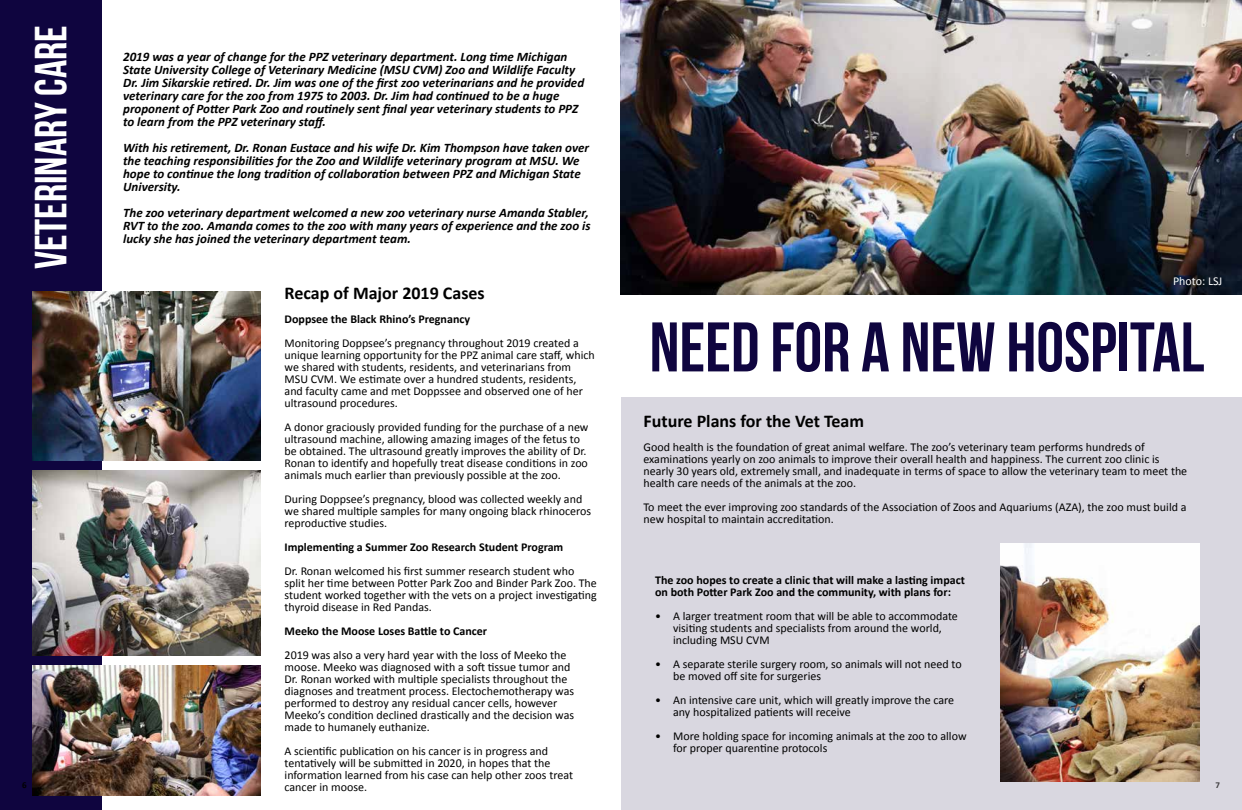
<style>
.page{position:relative;width:1242px;height:810px;background:#fff}
.page>*{position:absolute;margin:0;border:0;box-sizing:border-box;transform-origin:0 0}
.t1{font:70px "Bebas Neue";color:#0f053f}
.t2{font:45px "Bebas Neue";color:#fff}
.t3{font:700 18px "Calibri";color:#000}
.t4{font:italic 700 13px/13px "Calibri";color:#000}
.t5{font:12px/12px "Calibri";color:#000}
.t6{font:700 12px/12px "Calibri";color:#000}
.t7{font:12px "Calibri";color:#fff}
.t8{font:700 9px "Calibri";color:#000}
.t9{font:700 9px "Calibri";color:#414042}
</style>
<div class="page">
<div style="left:0;top:0;width:101px;height:810px;background:#0f053f"></div>
<div style="left:621px;top:0;width:621px;height:810px;background:#d9d7e0"></div>
<img style="left:620px;top:0;width:622px;height:295px">
<img style="left:32px;top:291px;width:229px;height:170px">
<img style="left:32px;top:665px;width:229px;height:131px">
<img style="left:1001px;top:543px;width:199px;height:239px">
<img style="left:32px;top:471px;width:229px;height:184px">
<div style="left:621px;top:295px;width:621px;height:101px;background:#fff"></div>
<h2 class="t2" style="left:26px;top:269px;width:246px;rotate:-90deg">VETERINARY CARE</h2>
<p class="t4" style="left:123px;top:50px;width:463px">2019 was a year of change for the PPZ veterinary department. Long time Michigan State University College of Veterinary Medicine (MSU CVM) Zoo and Wildlife Faculty Dr. Jim Sikarskie retired. Dr. Jim was one of the first zoo veterinarians and he provided veterinary care for the zoo from 1975 to 2003. Dr. Jim had continued to be a huge proponent of Potter Park Zoo and routinely sent final year veterinary students to PPZ to learn from the PPZ veterinary staff.</p>
<p class="t4" style="left:123px;top:141px;width:467px">With his retirement, Dr. Ronan Eustace and his wife Dr. Kim Thompson have taken over the teaching responsibilities for the Zoo and Wildlife veterinary program at MSU. We hope to continue the long tradition of collaboration between PPZ and Michigan State University.</p>
<p class="t4" style="left:123px;top:206px;width:469px">The zoo veterinary department welcomed a new zoo veterinary nurse Amanda Stabler,<br>RVT to the zoo. Amanda comes to the zoo with many years of experience and the zoo is lucky she has joined the veterinary department team.</p>
<p class="t7" style="left:1173px;top:274px;width:51px">Photo: LSJ</p>
<h3 class="t3" style="left:285px;top:281px;width:202px">Recap of Major 2019 Cases</h3>
<p class="t6" style="left:285px;top:313px;width:187px">Doppsee the Black Rhino’s Pregnancy</p>
<p class="t5" style="left:285px;top:337px;width:312px">Monitoring Doppsee’s pregnancy throughout 2019 created a unique learning opportunity for the PPZ animal care staff, which we shared with students, residents, and veterinarians from MSU CVM. We estimate over a hundred students, residents, and faculty came and met Doppssee and observed one of her ultrasound procedures.</p>
<p class="t5" style="left:285px;top:421px;width:305px">A donor graciously provided funding for the purchase of a new ultrasound machine, allowing amazing images of the fetus to be obtained. The ultrasound greatly improves the ability of Dr.<br>Ronan to identify and hopefully treat disease conditions in zoo animals much earlier than previously possible at the zoo.</p>
<p class="t5" style="left:285px;top:493px;width:308px">During Doppsee’s pregnancy, blood was collected weekly and we shared multiple samples for many ongoing black rhinoceros reproductive studies.</p>
<p class="t6" style="left:285px;top:541px;width:280px">Implementing a Summer Zoo Research Student Program</p>
<p class="t5" style="left:285px;top:565px;width:314px">Dr. Ronan welcomed his first summer research student who split her time between Potter Park Zoo and Binder Park Zoo. The student worked together with the vets on a project investigating thyroid disease in Red Pandas.</p>
<p class="t6" style="left:285px;top:625px;width:204px">Meeko the Moose Loses Battle to Cancer</p>
<p class="t5" style="left:285px;top:649px;width:291px">2019 was also a very hard year with the loss of Meeko the moose. Meeko was diagnosed with a soft tissue tumor and Dr. Ronan worked with multiple specialists throughout the diagnoses and treatment process. Electochemotherapy was performed to destroy any residual cancer cells, however Meeko’s condition declined drastically and the decision was made to humanely euthanize.</p>
<p class="t5" style="left:285px;top:745px;width:290px">A scientific publication on his cancer is in progress and tentatively will be submitted in 2020, in hopes that the information learned from his case can help other zoos treat cancer in moose.</p>
<h1 class="t1" style="left:650px;top:309px;width:556px">NEED FOR A NEW HOSPITAL</h1>
<h3 class="t3" style="left:644px;top:409px;width:222px">Future Plans for the Vet Team</h3>
<p class="t5" style="left:644px;top:441px;width:545px">Good health is the foundation of great animal welfare. The zoo’s veterinary team performs hundreds of examinations yearly on zoo animals to improve their overall health and happiness. The current zoo clinic is nearly 30 years old, extremely small, and inadequate in terms of space to allow the veterinary team to meet the health care needs of the animals at the zoo.</p>
<p class="t5" style="left:644px;top:501px;width:544px">To meet the ever improving zoo standards of the Association of Zoos and Aquariums (AZA), the zoo must build a new hospital to maintain accreditation.</p>
<p class="t6" style="left:655px;top:574px;width:311px">The zoo hopes to create a clinic that will make a lasting impact on both Potter Park Zoo and the community, with plans for:</p>
<p class="t5" style="left:673px;top:610px;width:286px;text-indent:-18px">• A larger treatment room that will be able to accommodate visiting students and specialists from around the world, including MSU CVM</p>
<p class="t5" style="left:673px;top:658px;width:290px;text-indent:-18px">• A separate sterile surgery room, so animals will not need to be moved off site for surgeries</p>
<p class="t5" style="left:673px;top:694px;width:283px;text-indent:-18px">• An intensive care unit, which will greatly improve the care any hospitalized patients will receive</p>
<p class="t5" style="left:673px;top:730px;width:295px;text-indent:-18px">• More holding space for incoming animals at the zoo to allow for proper quarentine protocols</p>
<p class="t8" style="left:22px;top:780px;width:6px">6</p>
<p class="t9" style="left:1215px;top:780px;width:6px">7</p>
</div>
